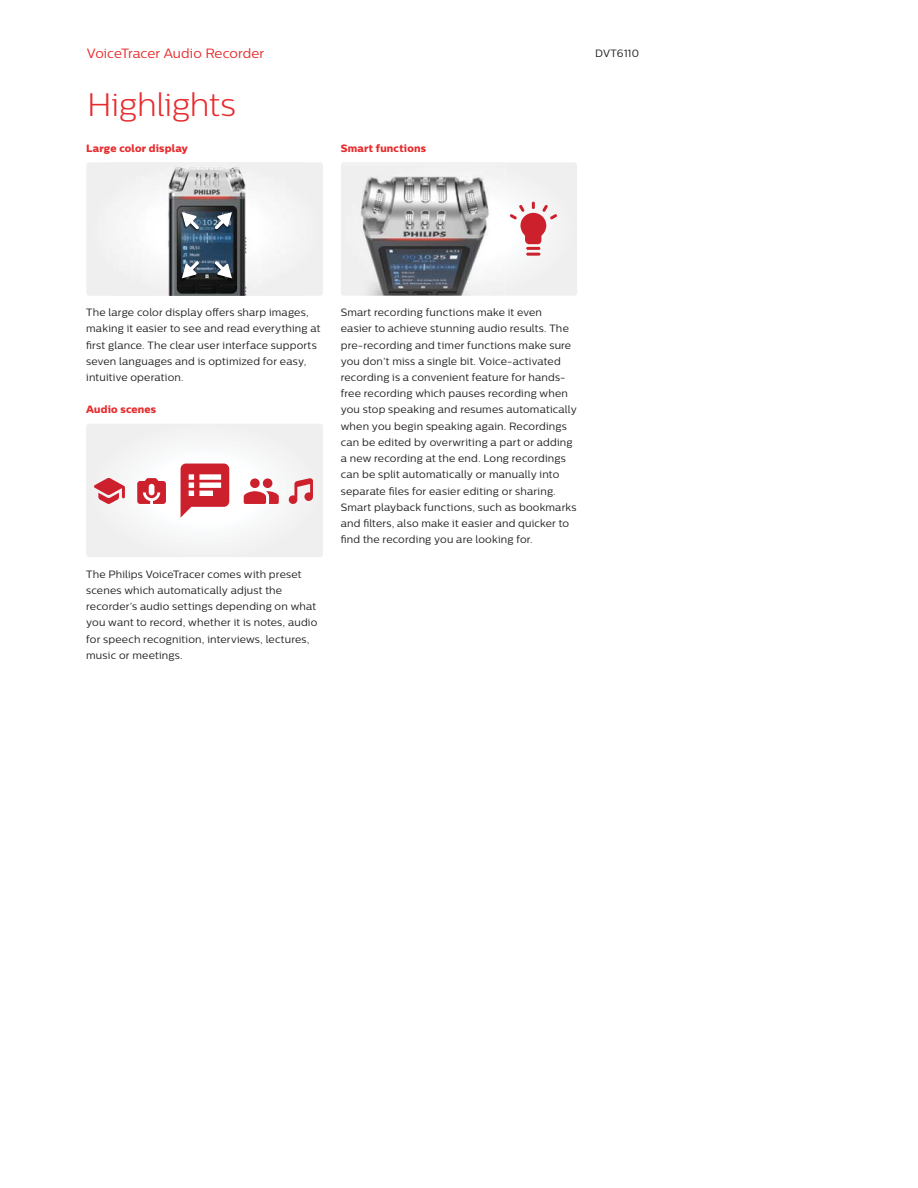
<style>
.page{position:relative;width:918px;height:1188px;background:#fff}
.page>*{position:absolute;margin:0;border:0;box-sizing:border-box;transform-origin:0 0}
.t1{font:300 32.4px "Centrale Sans";letter-spacing:-.01em;color:#e82b2d}
.t2{font:13.35px "Centrale Sans";color:#e82b2d}
.t3{font:10.65px/16.2px "Centrale Sans";letter-spacing:.015em;color:#231f20}
.t4{font:10.65px "Centrale Sans X Bold";letter-spacing:.015em;color:#e82b2d}
</style>
<div class="page">
<div style="left:86px;top:162px;width:237px;height:134px;background:#f0efef;border-radius:3px"></div>
<img style="left:136px;top:167px;width:144px;height:129px">
<img style="left:179px;top:211px;width:55px;height:71px">
<svg style="left:215px;top:261px;width:17px;height:17px"></svg>
<svg style="left:215px;top:212px;width:17px;height:17px"></svg>
<svg style="left:182px;top:261px;width:17px;height:17px"></svg>
<svg style="left:182px;top:212px;width:17px;height:17px"></svg>
<svg style="left:86px;top:424px;width:237px;height:133px"></svg>
<div style="left:341px;top:162px;width:236px;height:134px;background:#f0efef;border-radius:3px"></div>
<hr style="left:526px;top:247px;width:14px;height:3px;background:#cd202d;border-radius:2px">
<hr style="left:526px;top:253px;width:14px;height:3px;background:#cd202d;border-radius:2px">
<svg style="left:510px;top:202px;width:47px;height:42px"></svg>
<img style="left:361px;top:176px;width:144px;height:120px">
<p class="t2" style="left:87px;top:48px;width:179px">VoiceTracer Audio Recorder</p>
<h1 class="t1" style="left:87px;top:92px;width:150px">Highlights</h1>
<p class="t4" style="left:86px;top:144px;width:103px">Large color display</p>
<p class="t4" style="left:341px;top:144px;width:87px">Smart functions</p>
<p class="t3" style="left:595px;top:46px;width:45px">DVT6110</p>
<p class="t3" style="left:86px;top:305px;width:236px">The large color display offers sharp images, making it easier to see and read everything at first glance. The clear user interface supports seven languages and is optimized for easy, intuitive operation.</p>
<p class="t4" style="left:86px;top:406px;width:72px">Audio scenes</p>
<p class="t3" style="left:86px;top:567px;width:233px">The Philips VoiceTracer comes with preset scenes which automatically adjust the recorder’s audio settings depending on what you want to record, whether it is notes, audio for speech recognition, interviews, lectures, music or meetings.</p>
<p class="t3" style="left:341px;top:305px;width:238px">Smart recording functions make it even<br>easier to achieve stunning audio results. The pre-recording and timer functions make sure you don’t miss a single bit. Voice-activated recording is a convenient feature for hands&shy;free recording which pauses recording when you stop speaking and resumes automatically when you begin speaking again. Recordings can be edited by overwriting a part or adding a new recording at the end. Long recordings can be split automatically or manually into separate files for easier editing or sharing.<br>Smart playback functions, such as bookmarks and filters, also make it easier and quicker to find the recording you are looking for.</p>
</div>
